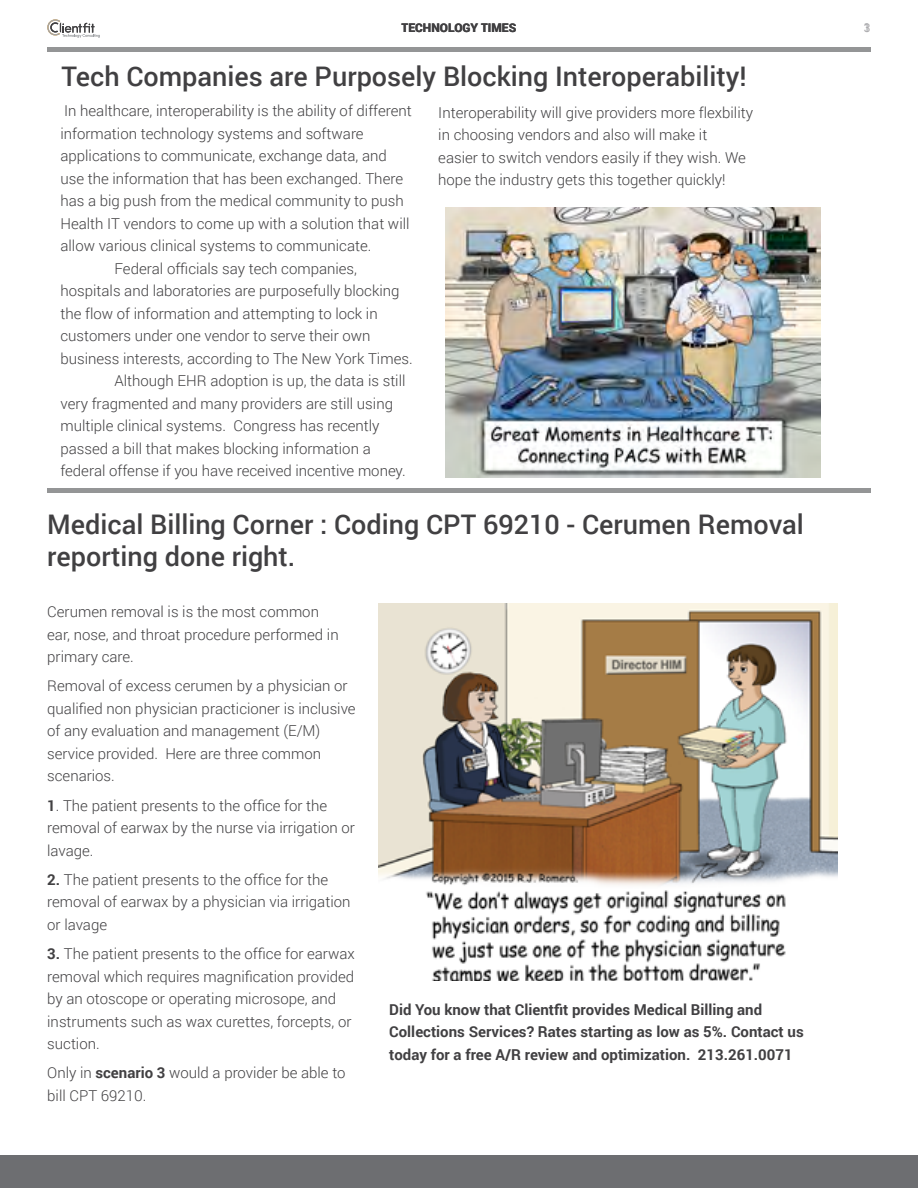
<style>
.page{position:relative;width:918px;height:1188px;background:#fff}
.page>*{position:absolute;margin:0;border:0;box-sizing:border-box;transform-origin:0 0}
.t1{font:500 27px/32.4px "Roboto";color:#414042}
.t2{font:300 15px/22.5px "Roboto";color:#414042}
.t3{font:700 15px/22.5px "Roboto";color:#414042}
.t4{font:900 12px "Roboto";color:#414042}
.t5{font:12px "Roboto";color:#aaa9ac}
.s1{color:#a9abae}
.s2{font-weight:700}
</style>
<div class="page">
<svg style="left:47px;top:19px;width:53px;height:19px"></svg>
<div style="left:0;top:1156px;width:918px;height:32px;background:#6d6e71"></div>
<div style="left:47px;top:47px;width:824px;height:5px;background:#949596"></div>
<div style="left:47px;top:488px;width:824px;height:5px;background:#949596"></div>
<img style="left:446px;top:208px;width:375px;height:270px">
<img style="left:379px;top:603px;width:459px;height:378px">
<p class="t4" style="left:402px;top:19px;width:116px">TECHNOLOGY TIMES</p>
<p class="t5" style="left:864px;top:19px;width:8px">3<span class="s1">1</span></p>
<h1 class="t1" style="left:62px;top:59px;width:687px">Tech Companies are Purposely Blocking Interoperability!</h1>
<p class="t2" style="left:64px;top:99px;width:349px">In healthcare, interoperability is the ability of different</p>
<p class="t2" style="left:60px;top:122px;width:305px">information technology systems and software</p>
<p class="t2" style="left:60px;top:144px;width:328px">applications to communicate, exchange data, and</p>
<p class="t2" style="left:60px;top:167px;width:344px">use the information that has been exchanged. There</p>
<p class="t2" style="left:60px;top:189px;width:345px">has a big push from the medical community to push</p>
<p class="t2" style="left:60px;top:212px;width:351px">Health IT vendors to come up with a solution that will</p>
<p class="t2" style="left:60px;top:234px;width:312px">allow various clinical systems to communicate.</p>
<p class="t2" style="left:114px;top:257px;width:244px">Federal officials say tech companies,</p>
<p class="t2" style="left:60px;top:279px;width:341px">hospitals and laboratories are purposefully blocking</p>
<p class="t2" style="left:60px;top:302px;width:319px">the flow of information and attempting to lock in</p>
<p class="t2" style="left:60px;top:324px;width:312px">customers under one vendor to serve their own</p>
<p class="t2" style="left:60px;top:347px;width:354px">business interests, according to The New York Times.</p>
<p class="t2" style="left:114px;top:369px;width:293px">Although EHR adoption is up, the data is still</p>
<p class="t2" style="left:60px;top:392px;width:334px">very fragmented and many providers are still using</p>
<p class="t2" style="left:60px;top:414px;width:321px">multiple clinical systems. Congress has recently</p>
<p class="t2" style="left:60px;top:437px;width:312px">passed a bill that makes blocking information a</p>
<p class="t2" style="left:60px;top:459px;width:347px">federal offense if you have received incentive money.</p>
<p class="t2" style="left:438px;top:101px;width:316px">Interoperability will give providers more flexbility in choosing vendors and also will make it<br>easier to switch vendors easily if they wish. We hope the industry gets this together quickly!</p>
<h1 class="t1" style="left:47px;top:507px;width:758px">Medical Billing Corner : Coding CPT 69210 - Cerumen Removal reporting done right.</h1>
<p class="t2" style="left:47px;top:600px;width:293px">Cerumen removal is is the most common ear, nose, and throat procedure performed in primary care.</p>
<p class="t2" style="left:47px;top:674px;width:310px">Removal of excess cerumen by a physician or qualified non physician practicioner is inclusive of any evaluation and management (E/M) service provided. Here are three common scenarios.</p>
<p class="t2" style="left:47px;top:794px;width:309px"><span class="s2">1</span>. The patient presents to the office for the removal of earwax by the nurse via irrigation or lavage.</p>
<p class="t2" style="left:47px;top:868px;width:305px"><span class="s2">2.</span> The patient presents to the office for the removal of earwax by a physician via irrigation or lavage</p>
<p class="t2" style="left:47px;top:942px;width:309px"><span class="s2">3.</span> The patient presents to the office for earwax removal which requires magnification provided by an otoscope or operating microsope, and instruments such as wax curettes, forcepts, or suction.</p>
<p class="t2" style="left:47px;top:1061px;width:300px">Only in <span class="s2">scenario 3</span> would a provider be able to bill CPT 69210.</p>
<p class="t3" style="left:389px;top:998px;width:416px">Did You know that Clientfit provides Medical Billing and<br>Collections Services? Rates starting as low as 5%. Contact us today for a free A/R review and optimization. 213.261.0071</p>
</div>
